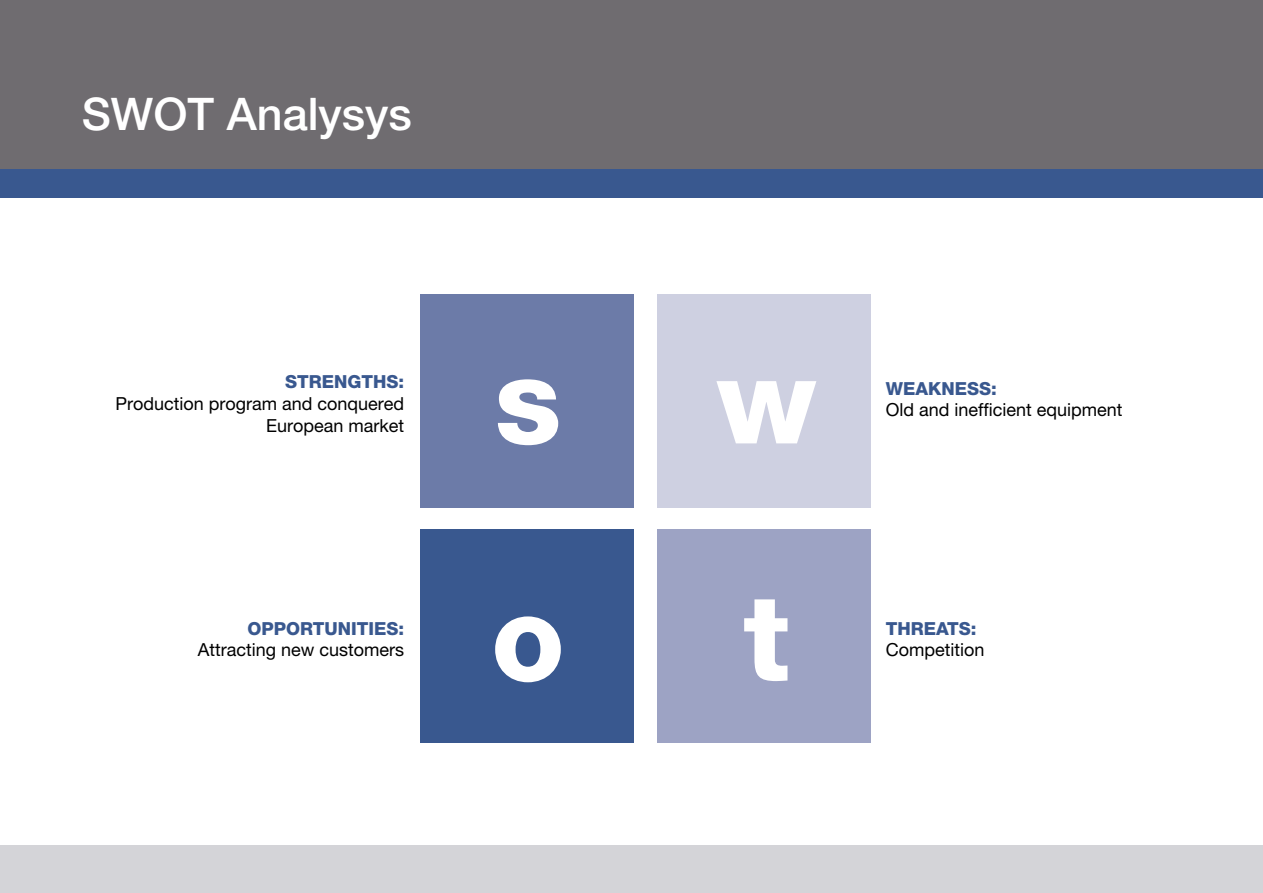
<style>
.page{position:relative;width:1263px;height:893px;background:#fff}
.page>*{position:absolute;margin:0;border:0;box-sizing:border-box;transform-origin:0 0}
.t1{font:800 120px/237.1px "Helvetica Neue LT Pro";color:#fff}
.t2{font:500 45px "Helvetica Neue LT Pro";color:#fff}
.t3{font:18px/21.6px "Helvetica Neue LT Pro";color:#000;text-align:right}
.t4{font:800 18px "Helvetica Neue LT Pro";color:#39588f}
</style>
<div class="page">
<div style="left:0;top:0;width:1263px;height:176px;background:#6f6c70"></div>
<div style="left:0;top:169px;width:1263px;height:28px;background:#39588f"></div>
<div style="left:0;top:845px;width:1263px;height:48px;background:#d4d4d8"></div>
<div style="left:421px;top:294px;width:213px;height:213px;background:#6c7ba8"></div>
<div style="left:421px;top:530px;width:213px;height:213px;background:#39588f"></div>
<div style="left:658px;top:294px;width:213px;height:213px;background:#ced0e1"></div>
<div style="left:658px;top:530px;width:213px;height:213px;background:#9da3c4"></div>
<h2 class="t2" style="left:82px;top:87px;width:332px">SWOT Analysys</h2>
<p class="t4" style="left:285px;top:371px;width:121px">STRENGTHS:</p>
<p class="t3" style="left:115px;top:393px;width:290px">Production program and conquered<br>European market</p>
<p class="t4" style="left:247px;top:618px;width:102px">OPPORTUNITIES</p>
<p class="t4" style="left:398px;top:618px;width:7px">:</p>
<p class="t3" style="left:198px;top:639px;width:208px">Attracting new customers</p>
<h1 class="t1" style="left:491px;top:282px;width:75px">S<br>O</h1>
<h1 class="t1" style="left:716px;top:282px;width:101px">W<br>T</h1>
<p class="t4" style="left:886px;top:378px;width:69px">WEAKNESS</p>
<p class="t4" style="left:991px;top:378px;width:7px">:</p>
<p class="t3" style="left:886px;top:399px;width:238px">Old and inefficient equipment</p>
<p class="t4" style="left:886px;top:618px;width:92px">THREATS:</p>
<p class="t3" style="left:886px;top:639px;width:100px">Competition</p>
</div>
